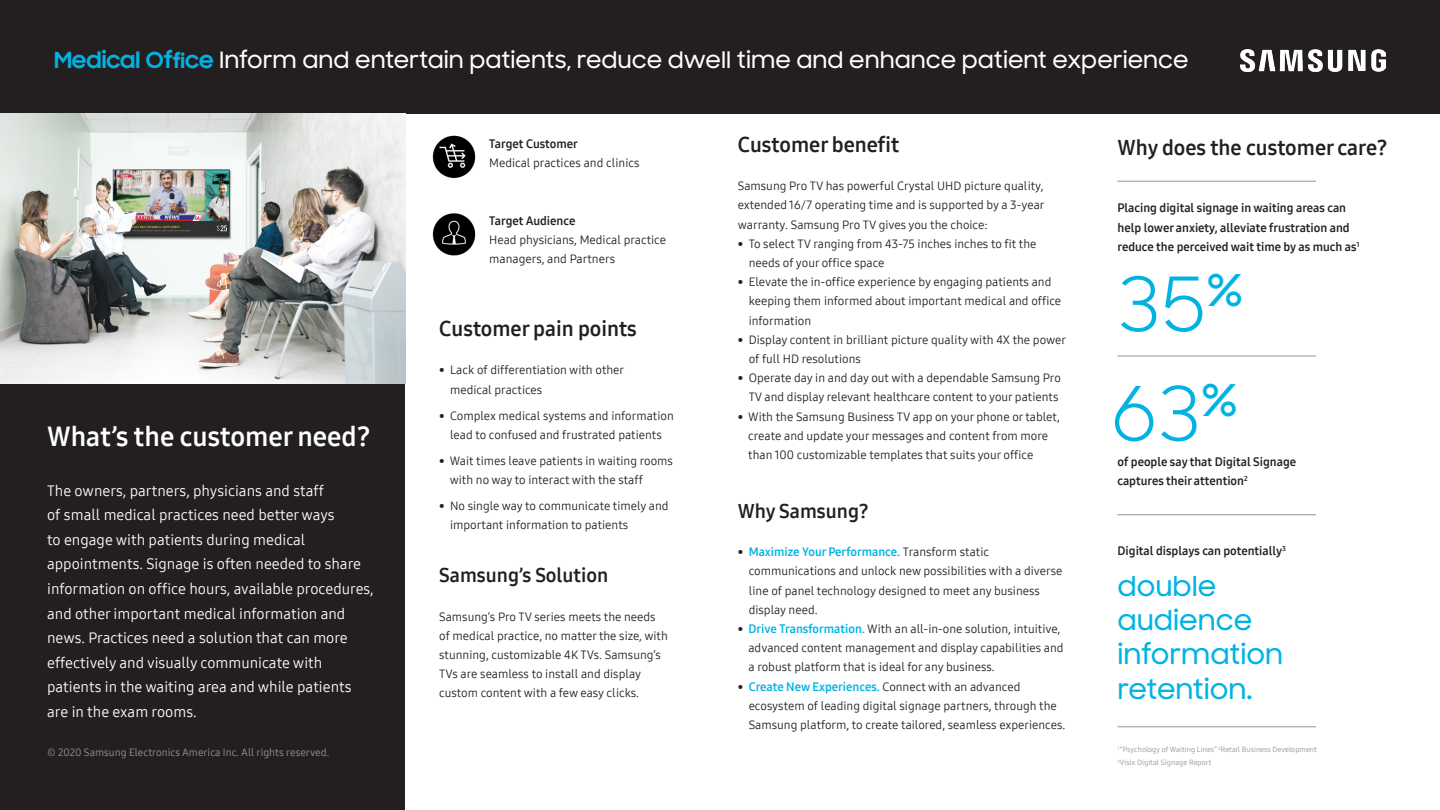
<style>
.page{position:relative;width:1440px;height:810px;background:#fff}
.page>*{position:absolute;margin:0;border:0;box-sizing:border-box;transform-origin:0 0}
.t1{font:75px "Samsung Sharp Sans";color:#00b3e3}
.t2{font:500 27px/34.2px "Samsung Sharp Sans";color:#00b3e3}
.t3{font:27px "Samsung One 700";color:#fff}
.t4{font:500 22.5px "Samsung Sharp Sans";color:#fff}
.t5{font:21px "Samsung One 700";color:#231f20}
.t6{font:19.5px "Samsung One 700";color:#231f20}
.t7{font:15px/24.6px "Samsung One 400";color:#fff}
.t8{font:12px/19.2px "Samsung One 400";color:#231f20}
.t9{font:12px/19.2px "Samsung One 700";color:#231f20}
.t10{font:10.5px "Samsung One 400";color:#939598}
.t11{font:7.5px/13.2px "Samsung One 400";color:#939598}
.s1{font-weight:700;color:#00b3e3}
.s2{font-family:"Samsung One 700";color:#00b3e3}
</style>
<div class="page">
<div style="left:0;top:0;width:1440px;height:113px;background:#231f20"></div>
<div style="left:0;top:383px;width:405px;height:427px;background:#231f20"></div>
<img style="left:1240px;top:50px;width:146px;height:22px">
<img style="left:432px;top:135px;width:44px;height:44px">
<img style="left:432px;top:213px;width:44px;height:43px">
<hr style="left:1118px;top:181px;width:198px;height:1px;background:#939598">
<hr style="left:1118px;top:356px;width:198px;height:1px;background:#939598">
<hr style="left:1118px;top:514px;width:198px;height:1px;background:#939598">
<hr style="left:1118px;top:726px;width:198px;height:1px;background:#939598">
<img style="left:0;top:113px;width:405px;height:270px">
<p class="t4" style="left:54px;top:43px;width:1136px"><span class="s1">Medical Office</span> Inform and entertain patients, reduce dwell time and enhance patient experience</p>
<p class="t3" style="left:47px;top:419px;width:325px">What’s the customer need?</p>
<p class="t7" style="left:47px;top:478px;width:328px">The owners, partners, physicians and staff<br>of small medical practices need better ways<br>to engage with patients during medical appointments. Signage is often needed to share information on office hours, available procedures, and other important medical information and news. Practices need a solution that can more effectively and visually communicate with patients in the waiting area and while patients are in the exam rooms.</p>
<p class="t10" style="left:47px;top:745px;width:284px">© 2020 Samsung Electronics America Inc. All rights reserved.</p>
<p class="t9" style="left:489px;top:134px;width:90px">Target Customer</p>
<p class="t8" style="left:489px;top:153px;width:152px">Medical practices and clinics</p>
<p class="t9" style="left:489px;top:211px;width:88px">Target Audience</p>
<p class="t8" style="left:489px;top:230px;width:178px">Head physicians, Medical practice managers, and Partners</p>
<p class="t5" style="left:439px;top:315px;width:199px">Customer pain points</p>
<p class="t8" style="left:450px;top:360px;width:176px;text-indent:-11px">• Lack of differentiation with other medical practices</p>
<p class="t8" style="left:439px;top:406px;width:236px;text-align:center">• Complex medical systems and information lead to confused and frustrated patients</p>
<p class="t8" style="left:450px;top:451px;width:225px;text-indent:-10px">• Wait times leave patients in waiting rooms with no way to interact with the staff</p>
<p class="t8" style="left:450px;top:496px;width:220px;text-indent:-11px">• No single way to communicate timely and important information to patients</p>
<p class="t6" style="left:439px;top:562px;width:171px">Samsung’s Solution</p>
<p class="t8" style="left:439px;top:607px;width:230px">Samsung’s Pro TV series meets the needs of medical practice, no matter the size, with stunning, customizable 4K TVs. Samsung’s TVs are seamless to install and display custom content with a few easy clicks.</p>
<p class="t5" style="left:738px;top:130px;width:163px">Customer benefit</p>
<p class="t8" style="left:738px;top:176px;width:308px;text-align:justify">Samsung Pro TV has powerful Crystal UHD picture quality, extended 16/7 operating time and is supported by a 3-year warranty. Samsung Pro TV gives you the choice:</p>
<p class="t8" style="left:749px;top:234px;width:289px;text-indent:-11px">• To select TV ranging from 43-75 inches inches to fit the needs of your office space</p>
<p class="t8" style="left:749px;top:272px;width:314px;text-indent:-11px">• Elevate the in-office experience by engaging patients and keeping them informed about important medical and office information</p>
<p class="t8" style="left:749px;top:330px;width:319px;text-indent:-11px">• Display content in brilliant picture quality with 4X the power of full HD resolutions</p>
<p class="t8" style="left:738px;top:368px;width:325px;text-align:right">• Operate day in and day out with a dependable Samsung Pro<br>TV and display relevant healthcare content to your patients</p>
<p class="t8" style="left:748px;top:407px;width:313px;text-indent:-10px">• With the Samsung Business TV app on your phone or tablet, create and update your messages and content from more than 100 customizable templates that suits your office</p>
<p class="t6" style="left:738px;top:498px;width:132px">Why Samsung?</p>
<p class="t8" style="left:749px;top:542px;width:315px;text-indent:-11px">• <span class="s2">Maximize Your Performance.</span> Transform static communications and unlock new possibilities with a diverse line of panel technology designed to meet any business display need.</p>
<p class="t8" style="left:748px;top:619px;width:317px;text-indent:-11px">• <span class="s2">Drive Transformation.</span> With an all-in-one solution, intuitive, advanced content management and display capabilities and a robust platform that is ideal for any business.</p>
<p class="t8" style="left:749px;top:677px;width:318px;text-indent:-11px">• <span class="s2">Create New Experiences.</span> Connect with an advanced ecosystem of leading digital signage partners, through the<br>Samsung platform, to create tailored, seamless experiences.</p>
<p class="t5" style="left:1118px;top:133px;width:271px">Why does the customer care?</p>
<p class="t9" style="left:1118px;top:198px;width:244px">Placing digital signage in waiting areas can help lower anxiety, alleviate frustration and reduce the perceived wait time by as much as<sup>1</sup></p>
<p class="t1" style="left:1118px;top:251px;width:127px">35<sup>%</sup></p>
<p class="t1" style="left:1111px;top:360px;width:128px">63<sup>%</sup></p>
<p class="t9" style="left:1118px;top:452px;width:180px">of people say that Digital Signage captures their attention<sup>2</sup></p>
<p class="t9" style="left:1118px;top:541px;width:170px">Digital displays can potentially<sup>3</sup></p>
<p class="t2" style="left:1118px;top:568px;width:136px">double audience</p>
<p class="t2" style="left:1118px;top:637px;width:167px">information</p>
<p class="t2" style="left:1118px;top:671px;width:137px">retention.</p>
<p class="t11" style="left:1118px;top:743px;width:201px"><sup>1</sup> “Psychology of Waiting Lines” <sup>2</sup>Retail Business Development<br><sup>3</sup>Visix Digital Signage Report</p>
</div>
